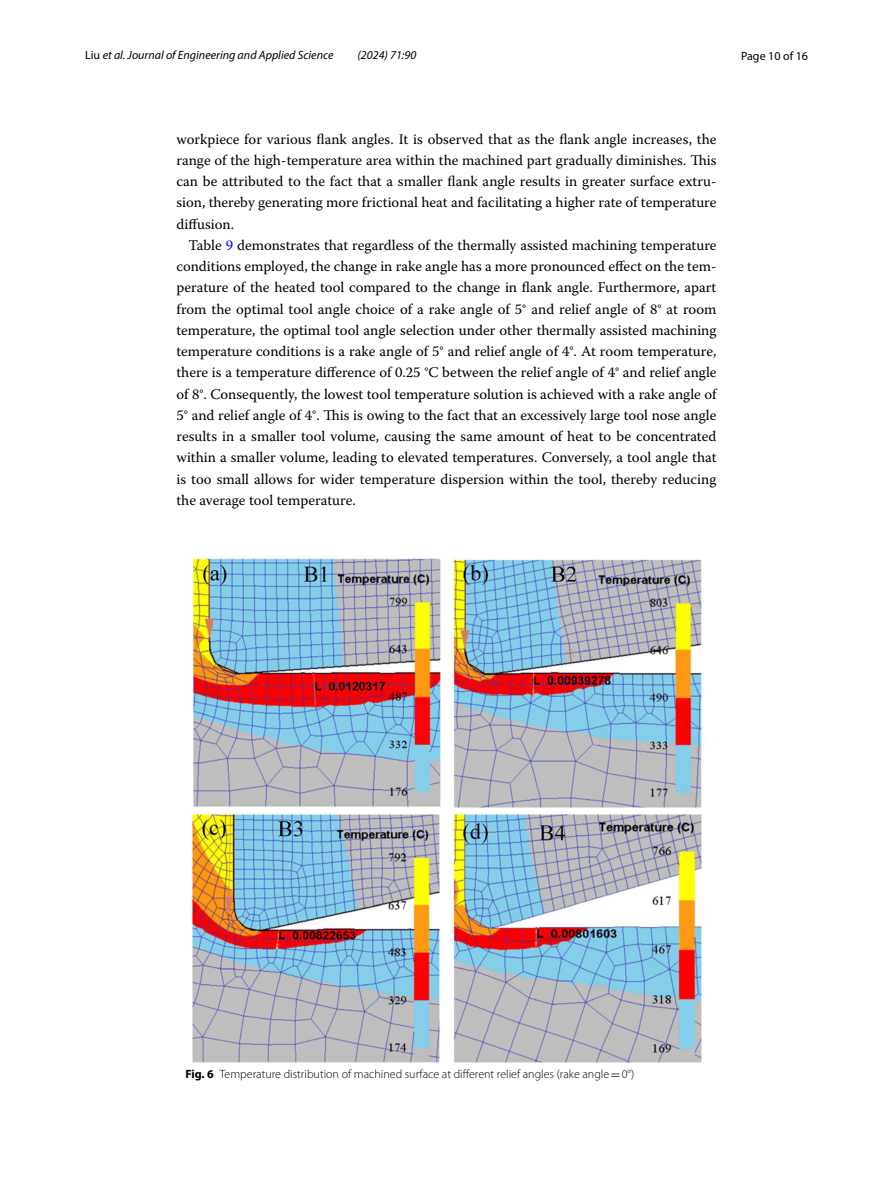
<style>
.page{position:relative;width:893px;height:1187px;background:#fff}
.page>*{position:absolute;margin:0;border:0;box-sizing:border-box;transform-origin:0 0}
.t1{font:14.7px/21.3px "Warnock Pro";color:#000;text-align:justify}
.t2{font:300 12px "Myriad Pro";color:#000}
.t3{font:italic 12px "Myriad Pro";color:#000}
.t4{font:12px "Myriad Pro";color:#000}
.s1{font-style:normal}
.s2{color:#00f}
.s3{font-weight:700}
.s4{font-family:"MTSY";font-weight:400}
</style>
<div class="page">
<img style="left:191px;top:557px;width:511px;height:505px">
<p class="t3" style="left:85px;top:48px;width:250px"><span class="s1">Liu</span> et al. Journal of Engineering and Applied Science</p>
<p class="t3" style="left:358px;top:48px;width:60px">(2024) 71:90</p>
<p class="t4" style="left:741px;top:48px;width:68px">Page 10 of 16</p>
<p class="t1" style="left:176px;top:128px;width:542px">workpiece for various flank angles. It is observed that as the flank angle increases, the range of the high-temperature area within the machined part gradually diminishes. This can be attributed to the fact that a smaller flank angle results in greater surface extru&shy;sion, thereby generating more frictional heat and facilitating a higher rate of temperature diffusion.</p>
<p class="t1" style="left:176px;top:234px;width:542px;text-indent:12px">Table <span class="s2">9</span> demonstrates that regardless of the thermally assisted machining temperature conditions employed, the change in rake angle has a more pronounced effect on the tem&shy;perature of the heated tool compared to the change in flank angle. Furthermore, apart from the optimal tool angle choice of a rake angle of 5° and relief angle of 8° at room temperature, the optimal tool angle selection under other thermally assisted machining temperature conditions is a rake angle of 5° and relief angle of 4°. At room temperature, there is a temperature difference of 0.25 °C between the relief angle of 4° and relief angle of 8°. Consequently, the lowest tool temperature solution is achieved with a rake angle of 5° and relief angle of 4°. This is owing to the fact that an excessively large tool nose angle results in a smaller tool volume, causing the same amount of heat to be concentrated within a smaller volume, leading to elevated temperatures. Conversely, a tool angle that is too small allows for wider temperature dispersion within the tool, thereby reducing the average tool temperature.</p>
<p class="t2" style="left:185px;top:1067px;width:450px"><span class="s3">Fig. 6</span> Temperature distribution of machined surface at different relief angles (rake angle<span class="s4">=</span>0°)</p>
</div>
